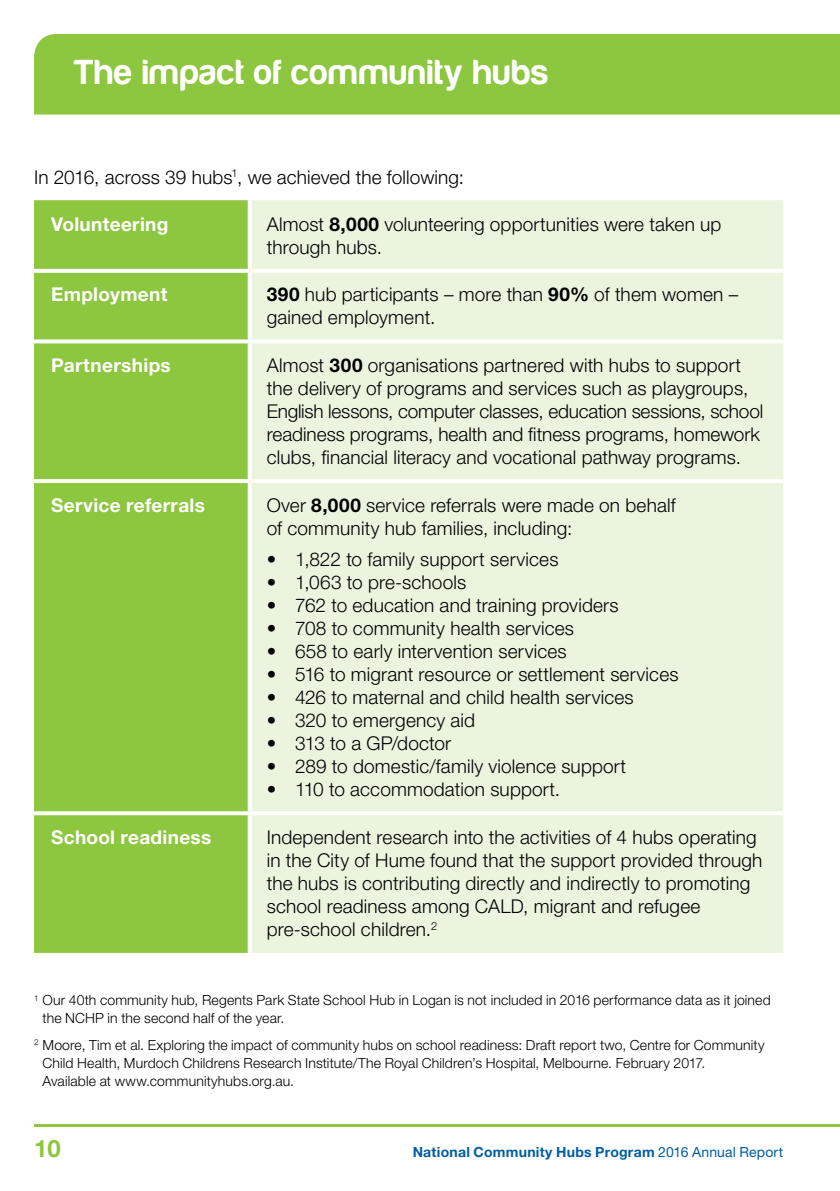
<style>
.page{position:relative;width:840px;height:1191px;background:#fff}
.page>*{position:absolute;margin:0;border:0;box-sizing:border-box;transform-origin:0 0}
.t1{font:36px "Harabara";letter-spacing:.035em;color:#fff}
.t2{font:700 24px "Helvetica Neue LT Std";color:#8dc63f}
.t3{font:300 19px/23px "Helvetica Neue LT Std";letter-spacing:.01em;color:#000}
.t4{font:700 19px "Helvetica Neue LT Std";letter-spacing:.015em;color:#fff}
.t5{font:300 14px/18px "Helvetica Neue LT Std";letter-spacing:.01em;color:#000}
.t6{font:700 14px "Helvetica Neue LT Std";letter-spacing:.015em;color:#005ea2}
.s1{font-weight:700}
.s2{font-weight:400}
</style>
<div class="page">
<div style="left:34px;top:34px;width:805px;height:81px;background:#8dc63f"></div>
<svg style="left:839px;top:34px;width:1px;height:81px"></svg>
<hr style="left:34px;top:1125px;width:805px;height:2px;background:#8dc63f">
<div style="left:34px;top:200px;width:213px;height:753px;background:#8dc63f"></div>
<div style="left:251px;top:200px;width:531px;height:753px;background:#ebf4de"></div>
<svg style="left:34px;top:269px;width:215px;height:4px"></svg>
<hr style="left:249px;top:269px;width:533px;height:4px;background:#fff">
<svg style="left:34px;top:339px;width:215px;height:4px"></svg>
<svg style="left:249px;top:339px;width:533px;height:4px"></svg>
<svg style="left:34px;top:479px;width:215px;height:4px"></svg>
<hr style="left:249px;top:479px;width:533px;height:4px;background:#fff">
<svg style="left:34px;top:811px;width:215px;height:4px"></svg>
<hr style="left:249px;top:811px;width:533px;height:4px;background:#fff">
<svg style="left:247px;top:200px;width:3px;height:69px"></svg>
<svg style="left:247px;top:273px;width:1px;height:66px"></svg>
<svg style="left:247px;top:343px;width:3px;height:136px"></svg>
<svg style="left:247px;top:483px;width:2px;height:328px"></svg>
<svg style="left:247px;top:815px;width:3px;height:138px"></svg>
<h1 class="t1" style="left:74px;top:54px;width:476px">The impact of community hubs</h1>
<p class="t3" style="left:34px;top:165px;width:431px">In 2016, across 39 hubs<sup>1</sup>, we achieved the following:</p>
<p class="t4" style="left:51px;top:212px;width:119px">Volunteering</p>
<p class="t3" style="left:266px;top:212px;width:456px">Almost <span class="s1">8,000</span> volunteering opportunities were taken up through hubs.</p>
<p class="t4" style="left:51px;top:283px;width:118px">Employment</p>
<p class="t3" style="left:266px;top:283px;width:472px"><span class="s1">390</span> hub participants – more than <span class="s1">90%</span> of them women – gained employment.</p>
<p class="t4" style="left:51px;top:353px;width:121px">Partnerships</p>
<p class="t3" style="left:266px;top:353px;width:497px">Almost <span class="s1">300</span> organisations partnered with hubs to support the delivery of programs and services such as playgroups, English lessons, computer classes, education sessions, school readiness programs, health and fitness programs, homework clubs, financial literacy and vocational pathway programs.</p>
<p class="t4" style="left:51px;top:493px;width:155px">Service referrals</p>
<p class="t3" style="left:266px;top:493px;width:410px">Over <span class="s1">8,000</span> service referrals were made on behalf of community hub families, including:</p>
<p class="t3" style="left:266px;top:547px;width:293px">• 1,822 to family support services</p>
<p class="t3" style="left:266px;top:570px;width:201px">• 1,063 to pre-schools</p>
<p class="t3" style="left:266px;top:593px;width:353px">• 762 to education and training providers</p>
<p class="t3" style="left:266px;top:616px;width:308px">• 708 to community health services</p>
<p class="t3" style="left:266px;top:639px;width:301px">• 658 to early intervention services</p>
<p class="t3" style="left:266px;top:662px;width:413px">• 516 to migrant resource or settlement services</p>
<p class="t3" style="left:266px;top:685px;width:368px">• 426 to maternal and child health services</p>
<p class="t3" style="left:266px;top:708px;width:210px">• 320 to emergency aid</p>
<p class="t3" style="left:266px;top:731px;width:186px">• 313 to a GP/doctor</p>
<p class="t3" style="left:266px;top:754px;width:361px">• 289 to domestic/family violence support</p>
<p class="t3" style="left:266px;top:777px;width:295px">• 110 to accommodation support.</p>
<p class="t4" style="left:51px;top:825px;width:162px">School readiness</p>
<p class="t3" style="left:266px;top:825px;width:497px">Independent research into the activities of 4 hubs operating in the City of Hume found that the support provided through the hubs is contributing directly and indirectly to promoting school readiness among CALD, migrant and refugee pre-school children.<sup>2</sup></p>
<p class="t5" style="left:43px;top:991px;width:729px;text-indent:-9px"><sup>1</sup> Our 40th community hub, Regents Park State School Hub in Logan is not included in 2016 performance data as it joined the NCHP in the second half of the year.</p>
<p class="t5" style="left:43px;top:1035px;width:723px;text-indent:-9px"><sup>2</sup> Moore, Tim et al. Exploring the impact of community hubs on school readiness: Draft report two, Centre for Community<br>Child Health, Murdoch Childrens Research Institute/The Royal Children’s Hospital, Melbourne. February 2017.<br>Available at www.communityhubs.org.au.</p>
<p class="t2" style="left:34px;top:1133px;width:28px">10</p>
<p class="t6" style="left:412px;top:1143px;width:372px">National Community Hubs Program <span class="s2">2016 Annual Report</span></p>
</div>
